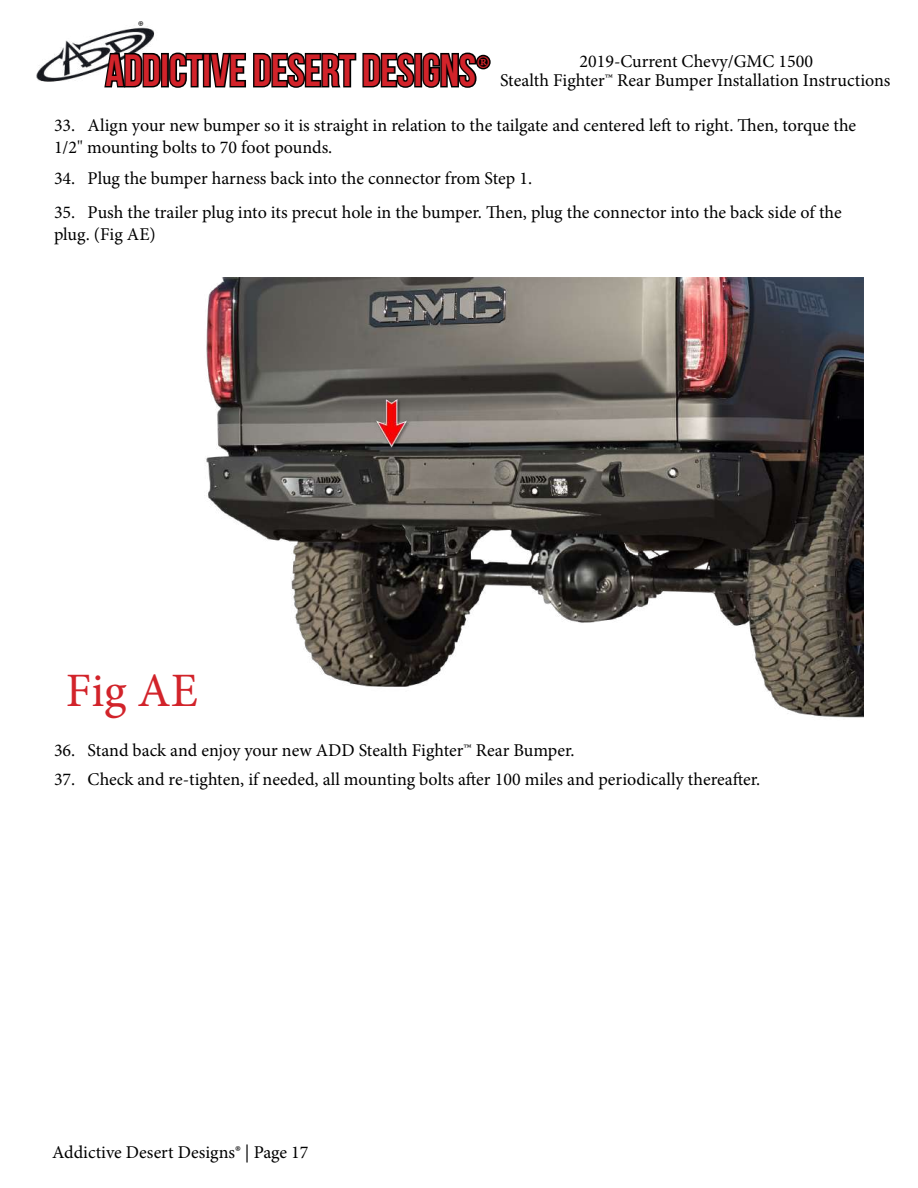
<style>
.page{position:relative;width:918px;height:1188px;background:#fff}
.page>*{position:absolute;margin:0;border:0;box-sizing:border-box;transform-origin:0 0}
.t1{font:48px "Minion Pro";color:#d2232a}
.t2{font:45px "Bebas Neue";color:#d2232a}
.t3{font:18px/21.6px "Minion Pro";color:#000}
.s1{font-family:"Minion Pro"}
</style>
<div class="page">
<img style="left:36px;top:26px;width:119px;height:56px">
<svg style="left:103px;top:51px;width:59px;height:37px"></svg>
<div style="left:161px;top:53px;width:8px;height:34px;border:3px solid #000"></div>
<svg style="left:168px;top:52px;width:323px;height:36px"></svg>
<img style="left:205px;top:277px;width:659px;height:441px">
<img style="left:374px;top:398px;width:37px;height:53px">
<p class="t3" style="left:500px;top:51px;width:392px;line-height:19.4px;text-align:center">2019-Current Chevy/GMC 1500<br>Stealth Fighter™ Rear Bumper Installation Instructions</p>
<h2 class="t2" style="left:106px;top:46px;width:386px">ADDICTIVE DESERT DESIGNS<span class="s1">®</span></h2>
<p class="t3" style="left:54px;top:115px;width:804px">33. Align your new bumper so it is straight in relation to the tailgate and centered left to right. Then, torque the<br>1/2" mounting bolts to 70 foot pounds.</p>
<p class="t3" style="left:54px;top:168px;width:480px">34. Plug the bumper harness back into the connector from Step 1.</p>
<p class="t3" style="left:54px;top:202px;width:789px">35. Push the trailer plug into its precut hole in the bumper. Then, plug the connector into the back side of the plug. (Fig AE)</p>
<h1 class="t1" style="left:66px;top:659px;width:134px">Fig AE</h1>
<p class="t3" style="left:54px;top:740px;width:522px">36. Stand back and enjoy your new ADD Stealth Fighter™ Rear Bumper.</p>
<p class="t3" style="left:54px;top:769px;width:708px">37. Check and re-tighten, if needed, all mounting bolts after 100 miles and periodically thereafter.</p>
<p class="t3" style="left:52px;top:1141px;width:258px">Addictive Desert Designs® | Page 17</p>
</div>
